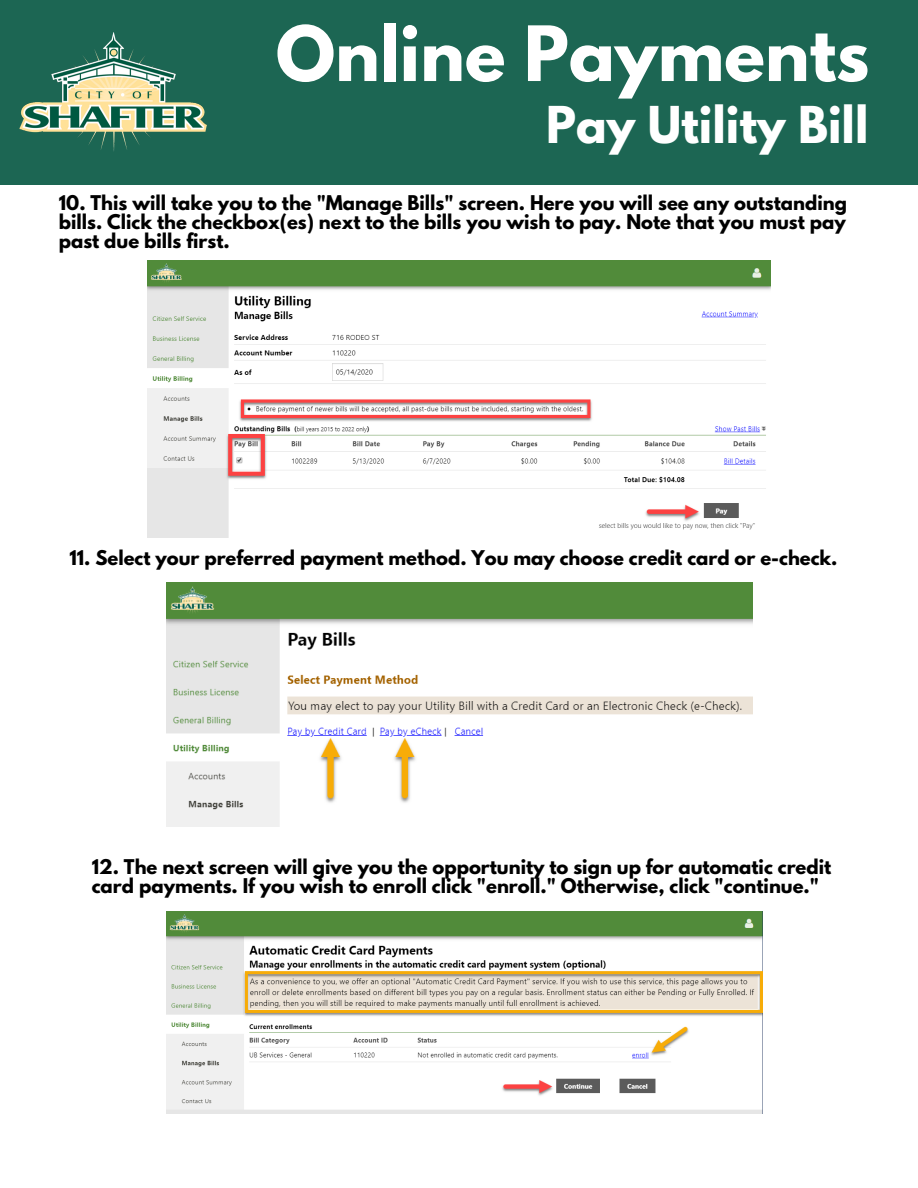
<style>
.page{position:relative;width:918px;height:1188px;background:#fff}
.page>*{position:absolute;margin:0;border:0;box-sizing:border-box;transform-origin:0 0}
.t1{font:700 67.5px "League Spartan";color:#fff}
.t2{font:700 45px "League Spartan";color:#fff}
.t3{font:700 18px/19.2px "League Spartan";color:#000;text-align:justify}
</style>
<div class="page">
<div style="left:0;top:0;width:918px;height:185px;background:#1c6653"></div>
<img style="left:19px;top:32px;width:188px;height:119px">
<img style="left:148px;top:260px;width:623px;height:277px">
<img style="left:166px;top:583px;width:586px;height:244px">
<img style="left:166px;top:912px;width:596px;height:201px">
<h1 class="t1" style="left:276px;top:20px;width:595px">Online Payments</h1>
<h2 class="t2" style="left:546px;top:102px;width:324px">Pay Utility Bill</h2>
<p class="t3" style="left:59px;top:196px;width:790px">10. This will take you to the "Manage Bills" screen. Here you will see any outstanding bills. Click the checkbox(es) next to the bills you wish to pay. Note that you must pay past due bills first.</p>
<p class="t3" style="left:69px;top:550px;width:770px">11. Select your preferred payment method. You may choose credit card or e-check.</p>
<p class="t3" style="left:92px;top:859px;width:741px">12. The next screen will give you the opportunity to sign up for automatic credit card payments. If you wish to enroll click "enroll." Otherwise, click "continue."</p>
</div>
